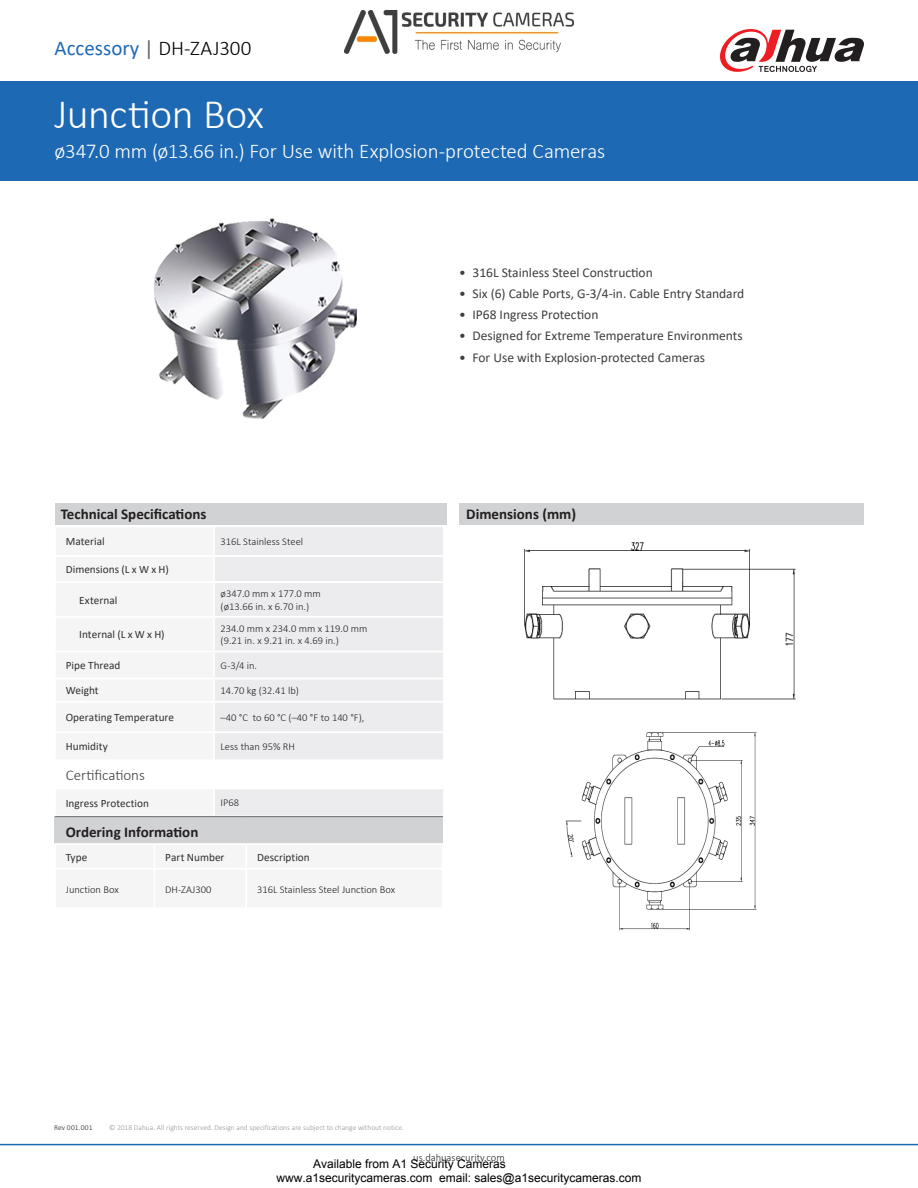
<style>
.page{position:relative;width:918px;height:1188px;background:#fff}
.page>*{position:absolute;margin:0;border:0;box-sizing:border-box;transform-origin:0 0}
.t1{font:300 42px "Calibri";color:#fff}
.t2{font:300 21px "Calibri";color:#fff}
.t3{font:21px "Calibri";color:#1e69b4}
.t4{font:700 15px "Calibri";color:#231f20}
.t5{font:300 15px "Calibri";color:#3e3e3f}
.t6{font:13.5px "Calibri";color:#3e3e3f}
.t7{font:12px/14.4px "Arial";color:#000}
.t8{font:11.25px "Calibri";color:#312f30}
.t9{font:300 10.5px/12.6px "Calibri";color:#231f20}
.t10{font:300 7.5px "Calibri";color:#939598}
.t11{font:300 7.5px "Calibri";color:#231f20}
.s1{color:#636366}
.s2{font-weight:300;color:#000}
</style>
<div class="page">
<div style="left:55px;top:503px;width:391px;height:22px;background:#d1d2d4"></div>
<hr style="left:0;top:1144px;width:918px;height:1px;background:#1e69b4">
<div style="left:55px;top:526px;width:159px;height:30px;background:#f5f5f6"></div>
<div style="left:214px;top:526px;width:230px;height:30px;background:#ececee"></div>
<div style="left:55px;top:788px;width:159px;height:28px;background:#f5f5f6"></div>
<div style="left:214px;top:788px;width:230px;height:28px;background:#ececee"></div>
<hr style="left:54px;top:525px;width:160px;height:2px;background:#fff">
<hr style="left:214px;top:525px;width:231px;height:2px;background:#fff">
<hr style="left:54px;top:789px;width:2px;height:27px;background:#fff">
<div style="left:459px;top:504px;width:405px;height:21px;background:#d1d2d4"></div>
<div style="left:55px;top:844px;width:99px;height:25px;background:#f5f5f6"></div>
<div style="left:154px;top:844px;width:92px;height:25px;background:#f5f5f6"></div>
<div style="left:55px;top:869px;width:99px;height:39px;background:#f5f5f6"></div>
<div style="left:154px;top:869px;width:92px;height:39px;background:#f5f5f6"></div>
<div style="left:246px;top:844px;width:197px;height:25px;background:#f5f5f6"></div>
<div style="left:246px;top:869px;width:197px;height:39px;background:#f5f5f6"></div>
<hr style="left:54px;top:845px;width:2px;height:23px;background:#fff">
<hr style="left:54px;top:870px;width:2px;height:37px;background:#fff">
<hr style="left:245px;top:845px;width:2px;height:23px;background:#fff">
<hr style="left:442px;top:845px;width:2px;height:23px;background:#fff">
<hr style="left:154px;top:870px;width:1px;height:37px;background:#fff">
<hr style="left:245px;top:870px;width:2px;height:37px;background:#fff">
<hr style="left:442px;top:870px;width:2px;height:37px;background:#fff">
<hr style="left:154px;top:868px;width:92px;height:2px;background:#fff">
<hr style="left:154px;top:907px;width:92px;height:2px;background:#fff">
<hr style="left:246px;top:868px;width:198px;height:2px;background:#fff">
<hr style="left:246px;top:907px;width:198px;height:2px;background:#fff">
<hr style="left:54px;top:868px;width:100px;height:2px;background:#fff">
<hr style="left:54px;top:907px;width:100px;height:2px;background:#fff">
<img style="left:344px;top:11px;width:230px;height:42px">
<svg style="left:720px;top:29px;width:144px;height:43px"></svg>
<div style="left:0;top:81px;width:918px;height:100px;background:#1e69b4"></div>
<img style="left:154px;top:218px;width:203px;height:201px">
<div style="left:55px;top:556px;width:159px;height:26px;background:#f5f5f6"></div>
<div style="left:55px;top:652px;width:159px;height:27px;background:#f5f5f6"></div>
<div style="left:55px;top:679px;width:159px;height:23px;background:#f5f5f6"></div>
<div style="left:55px;top:702px;width:159px;height:30px;background:#f5f5f6"></div>
<div style="left:55px;top:732px;width:159px;height:28px;background:#f5f5f6"></div>
<div style="left:214px;top:556px;width:230px;height:26px;background:#ececee"></div>
<div style="left:214px;top:652px;width:230px;height:27px;background:#ececee"></div>
<div style="left:214px;top:732px;width:230px;height:28px;background:#ececee"></div>
<div style="left:55px;top:582px;width:159px;height:35px;background:#f5f5f6"></div>
<div style="left:214px;top:582px;width:230px;height:35px;background:#ececee"></div>
<div style="left:55px;top:617px;width:159px;height:35px;background:#f5f5f6"></div>
<div style="left:214px;top:617px;width:230px;height:35px;background:#ececee"></div>
<div style="left:214px;top:679px;width:230px;height:23px;background:#ececee"></div>
<div style="left:214px;top:702px;width:230px;height:30px;background:#ececee"></div>
<hr style="left:54px;top:701px;width:160px;height:2px;background:#fff">
<hr style="left:214px;top:701px;width:231px;height:2px;background:#fff">
<hr style="left:54px;top:759px;width:160px;height:2px;background:#fff">
<hr style="left:214px;top:759px;width:231px;height:2px;background:#fff">
<hr style="left:54px;top:527px;width:2px;height:28px;background:#fff">
<hr style="left:213px;top:527px;width:2px;height:28px;background:#fff">
<hr style="left:443px;top:527px;width:2px;height:28px;background:#fff">
<hr style="left:54px;top:555px;width:160px;height:2px;background:#fff">
<hr style="left:54px;top:557px;width:2px;height:24px;background:#fff">
<hr style="left:214px;top:555px;width:231px;height:2px;background:#fff">
<hr style="left:213px;top:557px;width:2px;height:24px;background:#fff">
<hr style="left:443px;top:557px;width:2px;height:24px;background:#fff">
<hr style="left:54px;top:581px;width:160px;height:2px;background:#fff">
<hr style="left:54px;top:583px;width:2px;height:33px;background:#fff">
<hr style="left:214px;top:581px;width:231px;height:2px;background:#fff">
<hr style="left:213px;top:583px;width:2px;height:33px;background:#fff">
<hr style="left:443px;top:583px;width:2px;height:33px;background:#fff">
<hr style="left:54px;top:616px;width:160px;height:2px;background:#fff">
<hr style="left:54px;top:618px;width:2px;height:33px;background:#fff">
<hr style="left:214px;top:616px;width:231px;height:2px;background:#fff">
<hr style="left:213px;top:618px;width:2px;height:33px;background:#fff">
<hr style="left:443px;top:618px;width:2px;height:33px;background:#fff">
<hr style="left:54px;top:651px;width:160px;height:2px;background:#fff">
<hr style="left:54px;top:653px;width:2px;height:25px;background:#fff">
<hr style="left:214px;top:651px;width:231px;height:2px;background:#fff">
<hr style="left:213px;top:653px;width:2px;height:25px;background:#fff">
<hr style="left:443px;top:653px;width:2px;height:25px;background:#fff">
<hr style="left:54px;top:678px;width:160px;height:2px;background:#fff">
<hr style="left:54px;top:680px;width:2px;height:21px;background:#fff">
<hr style="left:214px;top:678px;width:231px;height:2px;background:#fff">
<hr style="left:213px;top:680px;width:2px;height:21px;background:#fff">
<hr style="left:443px;top:680px;width:2px;height:21px;background:#fff">
<hr style="left:54px;top:703px;width:2px;height:28px;background:#fff">
<hr style="left:213px;top:703px;width:2px;height:28px;background:#fff">
<hr style="left:443px;top:703px;width:2px;height:28px;background:#fff">
<hr style="left:54px;top:731px;width:160px;height:2px;background:#fff">
<hr style="left:54px;top:733px;width:2px;height:26px;background:#fff">
<hr style="left:214px;top:731px;width:231px;height:2px;background:#fff">
<hr style="left:213px;top:733px;width:2px;height:26px;background:#fff">
<hr style="left:443px;top:733px;width:2px;height:26px;background:#fff">
<hr style="left:54px;top:787px;width:160px;height:2px;background:#fff">
<hr style="left:214px;top:787px;width:231px;height:2px;background:#fff">
<hr style="left:213px;top:789px;width:2px;height:27px;background:#fff">
<hr style="left:443px;top:789px;width:2px;height:27px;background:#fff">
<div style="left:55px;top:817px;width:388px;height:27px;background:#d1d2d4"></div>
<hr style="left:55px;top:816px;width:99px;height:1px;background:#6c6d70">
<hr style="left:154px;top:816px;width:92px;height:1px;background:#6c6d70">
<hr style="left:246px;top:816px;width:197px;height:1px;background:#6c6d70">
<hr style="left:54px;top:843px;width:100px;height:2px;background:#fff">
<hr style="left:154px;top:843px;width:92px;height:2px;background:#fff">
<hr style="left:246px;top:843px;width:198px;height:2px;background:#fff">
<img style="left:565px;top:732px;width:192px;height:199px">
<img style="left:524px;top:542px;width:272px;height:158px">
<h3 class="t3" style="left:55px;top:34px;width:199px">Accessory <span class="s1">|</span> <span class="s2">DH-ZAJ300</span></h3>
<p class="t1" style="left:55px;top:88px;width:211px">Junction Box</p>
<p class="t2" style="left:55px;top:138px;width:552px">ø347.0 mm (ø13.66 in.) For Use with Explosion-protected Cameras</p>
<p class="t6" style="left:459px;top:263px;width:195px">• 316L Stainless Steel Construction</p>
<p class="t6" style="left:459px;top:284px;width:287px">• Six (6) Cable Ports, G-3/4-in. Cable Entry Standard</p>
<p class="t6" style="left:459px;top:305px;width:141px">• IP68 Ingress Protection</p>
<p class="t6" style="left:459px;top:327px;width:285px">• Designed for Extreme Temperature Environments</p>
<p class="t6" style="left:459px;top:348px;width:248px">• For Use with Explosion-protected Cameras</p>
<p class="t4" style="left:61px;top:503px;width:147px">Technical Specifications</p>
<p class="t4" style="left:466px;top:503px;width:111px">Dimensions (mm)</p>
<p class="t8" style="left:66px;top:534px;width:40px">Material</p>
<p class="t9" style="left:221px;top:535px;width:84px">316L Stainless Steel</p>
<p class="t8" style="left:66px;top:562px;width:105px">Dimensions (L x W x H)</p>
<p class="t8" style="left:79px;top:592px;width:40px">External</p>
<p class="t9" style="left:221px;top:587px;width:102px">ø347.0 mm x 177.0 mm (ø13.66 in. x 6.70 in.)</p>
<p class="t8" style="left:79px;top:627px;width:87px">Internal (L x W x H)</p>
<p class="t9" style="left:221px;top:622px;width:148px">234.0 mm x 234.0 mm x 119.0 mm (9.21 in. x 9.21 in. x 4.69 in.)</p>
<p class="t8" style="left:66px;top:658px;width:56px">Pipe Thread</p>
<p class="t9" style="left:221px;top:659px;width:38px">G-3/4 in.</p>
<p class="t8" style="left:66px;top:683px;width:35px">Weight</p>
<p class="t9" style="left:221px;top:684px;width:80px">14.70 kg (32.41 lb)</p>
<p class="t8" style="left:66px;top:710px;width:110px">Operating Temperature</p>
<p class="t9" style="left:221px;top:711px;width:145px">–40 °C to 60 °C (–40 °F to 140 °F),</p>
<p class="t8" style="left:66px;top:739px;width:44px">Humidity</p>
<p class="t9" style="left:221px;top:740px;width:76px">Less than 95% RH</p>
<p class="t5" style="left:66px;top:766px;width:81px">Certifications</p>
<p class="t8" style="left:66px;top:795px;width:85px">Ingress Protection</p>
<p class="t9" style="left:221px;top:796px;width:20px">IP68</p>
<p class="t4" style="left:66px;top:821px;width:134px">Ordering Information</p>
<p class="t8" style="left:66px;top:850px;width:23px">Type</p>
<p class="t8" style="left:165px;top:850px;width:61px">Part Number</p>
<p class="t8" style="left:257px;top:850px;width:54px">Description</p>
<p class="t9" style="left:66px;top:883px;width:55px">Junction Box</p>
<p class="t9" style="left:165px;top:883px;width:48px">DH-ZAJ300</p>
<p class="t9" style="left:257px;top:883px;width:140px">316L Stainless Steel Junction Box</p>
<p class="t11" style="left:54px;top:1123px;width:40px">Rev 001.001</p>
<p class="t10" style="left:109px;top:1123px;width:296px">© 2018 Dahua. All rights reserved. Design and specifications are subject to change without notice.</p>
<p class="t9" style="left:413px;top:1151px;width:93px">us.dahuasecurity.com</p>
<p class="t7" style="left:277px;top:1156px;width:366px;text-indent:37px">Available from A1 Security Cameras www.a1securitycameras.com email: sales@a1securitycameras.com</p>
</div>
